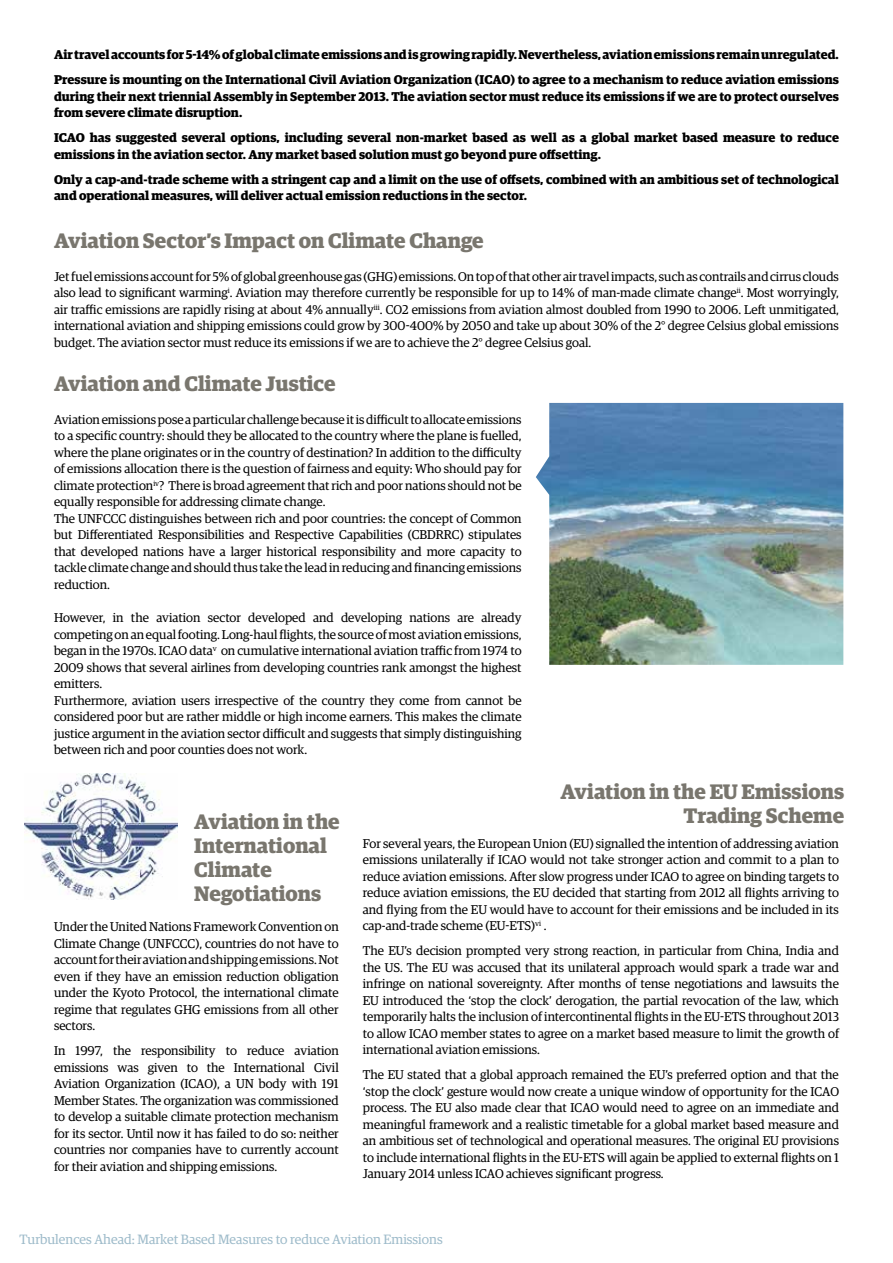
<style>
.page{position:relative;width:893px;height:1263px;background:#fff}
.page>*{position:absolute;margin:0;border:0;box-sizing:border-box;transform-origin:0 0}
.t1{font:700 21px/24px "Guardian Egyp";color:#79766e}
.t2{font:13.5px "Guardian Egyp";color:#9ebbca}
.t3{font:12.75px/16.5px "Guardian Egyp";color:#000;text-align:justify}
.t4{font:700 12.75px/16.5px "Guardian Egyp";color:#000}
</style>
<div class="page">
<img style="left:536px;top:403px;width:307px;height:262px">
<img style="left:24px;top:774px;width:153px;height:126px">
<p class="t4" style="left:54px;top:41px;width:786px;line-height:25px">Air travel accounts for 5-14% of global climate emissions and is growing rapidly. Nevertheless, aviation emissions remain unregulated.<br>Pressure is mounting on the International Civil Aviation Organization (ICAO) to agree to a mechanism to reduce aviation emissions</p>
<p class="t4" style="left:54px;top:87px;width:787px">during their next triennial Assembly in September 2013. The aviation sector must reduce its emissions if we are to protect ourselves from severe climate disruption.</p>
<p class="t4" style="left:54px;top:128px;width:787px">ICAO has suggested several options, including several non-market based as well as a global market based measure to reduce emissions in the aviation sector. Any market based solution must go beyond pure offsetting.</p>
<p class="t4" style="left:54px;top:170px;width:786px">Only a cap-and-trade scheme with a stringent cap and a limit on the use of offsets, combined with an ambitious set of technological and operational measures, will deliver actual emission reductions in the sector.</p>
<h1 class="t1" style="left:54px;top:227px;width:431px">Aviation Sector’s Impact on Climate Change</h1>
<p class="t3" style="left:54px;top:267px;width:786px">Jet fuel emissions account for 5% of global greenhouse gas (GHG) emissions. On top of that other air travel impacts, such as contrails and cirrus clouds also lead to significant warming<sup>i</sup>. Aviation may therefore currently be responsible for up to 14% of man-made climate change<sup>ii</sup>. Most worryingly, air traffic emissions are rapidly rising at about 4% annually<sup>iii</sup>. CO2 emissions from aviation almost doubled from 1990 to 2006. Left unmitigated, international aviation and shipping emissions could grow by 300-400% by 2050 and take up about 30% of the 2° degree Celsius global emissions budget. The aviation sector must reduce its emissions if we are to achieve the 2° degree Celsius goal.</p>
<h1 class="t1" style="left:54px;top:369px;width:283px">Aviation and Climate Justice</h1>
<p class="t3" style="left:54px;top:410px;width:469px;text-align:left">Aviation emissions pose a particular challenge because it is difficult to allocate emissions to a specific country: should they be allocated to the country where the plane is fuelled, where the plane originates or in the country of destination? In addition to the difficulty of emissions allocation there is the question of fairness and equity: Who should pay for climate protection<sup>iv</sup>? There is broad agreement that rich and poor nations should not be equally responsible for addressing climate change.<br>The UNFCCC distinguishes between rich and poor countries: the concept of Common but Differentiated Responsibilities and Respective Capabilities (CBDRRC) stipulates that developed nations have a larger historical responsibility and more capacity to tackle climate change and should thus take the lead in reducing and financing emissions reduction.</p>
<p class="t3" style="left:54px;top:608px;width:469px;text-align:left">However, in the aviation sector developed and developing nations are already competing on an equal footing. Long-haul flights, the source of most aviation emissions, began in the 1970s. ICAO data<sup>v</sup> on cumulative international aviation traffic from 1974 to 2009 shows that several airlines from developing countries rank amongst the highest emitters.<br>Furthermore, aviation users irrespective of the country they come from cannot be considered poor but are rather middle or high income earners. This makes the climate justice argument in the aviation sector difficult and suggests that simply distinguishing between rich and poor counties does not work.</p>
<h1 class="t1" style="left:194px;top:807px;width:147px">Aviation in the<br>International<br>Climate<br>Negotiations</h1>
<p class="t3" style="left:54px;top:918px;width:286px">Under the United Nations Framework Convention on Climate Change (UNFCCC), countries do not have to account for their aviation and shipping emissions. Not even if they have an emission reduction obligation under the Kyoto Protocol, the international climate regime that regulates GHG emissions from all other sectors.</p>
<p class="t3" style="left:54px;top:1042px;width:286px">In 1997, the responsibility to reduce aviation emissions was given to the International Civil Aviation Organization (ICAO), a UN body with 191<br>Member States. The organization was commissioned to develop a suitable climate protection mechanism for its sector. Until now it has failed to do so: neither countries nor companies have to currently account for their aviation and shipping emissions.</p>
<h1 class="t1" style="left:560px;top:778px;width:285px;text-align:right">Aviation in the EU Emissions<br>Trading Scheme</h1>
<p class="t3" style="left:363px;top:834px;width:478px">For several years, the European Union (EU) signalled the intention of addressing aviation emissions unilaterally if ICAO would not take stronger action and commit to a plan to reduce aviation emissions. After slow progress under ICAO to agree on binding targets to reduce aviation emissions, the EU decided that starting from 2012 all flights arriving to and flying from the EU would have to account for their emissions and be included in its cap-and-trade scheme (EU-ETS)<sup>vi</sup> .</p>
<p class="t3" style="left:363px;top:942px;width:478px">The EU’s decision prompted very strong reaction, in particular from China, India and the US. The EU was accused that its unilateral approach would spark a trade war and infringe on national sovereignty. After months of tense negotiations and lawsuits the EU introduced the ‘stop the clock’ derogation, the partial revocation of the law, which temporarily halts the inclusion of intercontinental flights in the EU-ETS throughout 2013 to allow ICAO member states to agree on a market based measure to limit the growth of international aviation emissions.</p>
<p class="t3" style="left:363px;top:1066px;width:478px">The EU stated that a global approach remained the EU’s preferred option and that the ‘stop the clock’ gesture would now create a unique window of opportunity for the ICAO process. The EU also made clear that ICAO would need to agree on an immediate and meaningful framework and a realistic timetable for a global market based measure and an ambitious set of technological and operational measures. The original EU provisions to include international flights in the EU-ETS will again be applied to external flights on 1<br>January 2014 unless ICAO achieves significant progress.</p>
<p class="t2" style="left:20px;top:1230px;width:425px">Turbulences Ahead: Market Based Measures to reduce Aviation Emissions</p>
</div>
